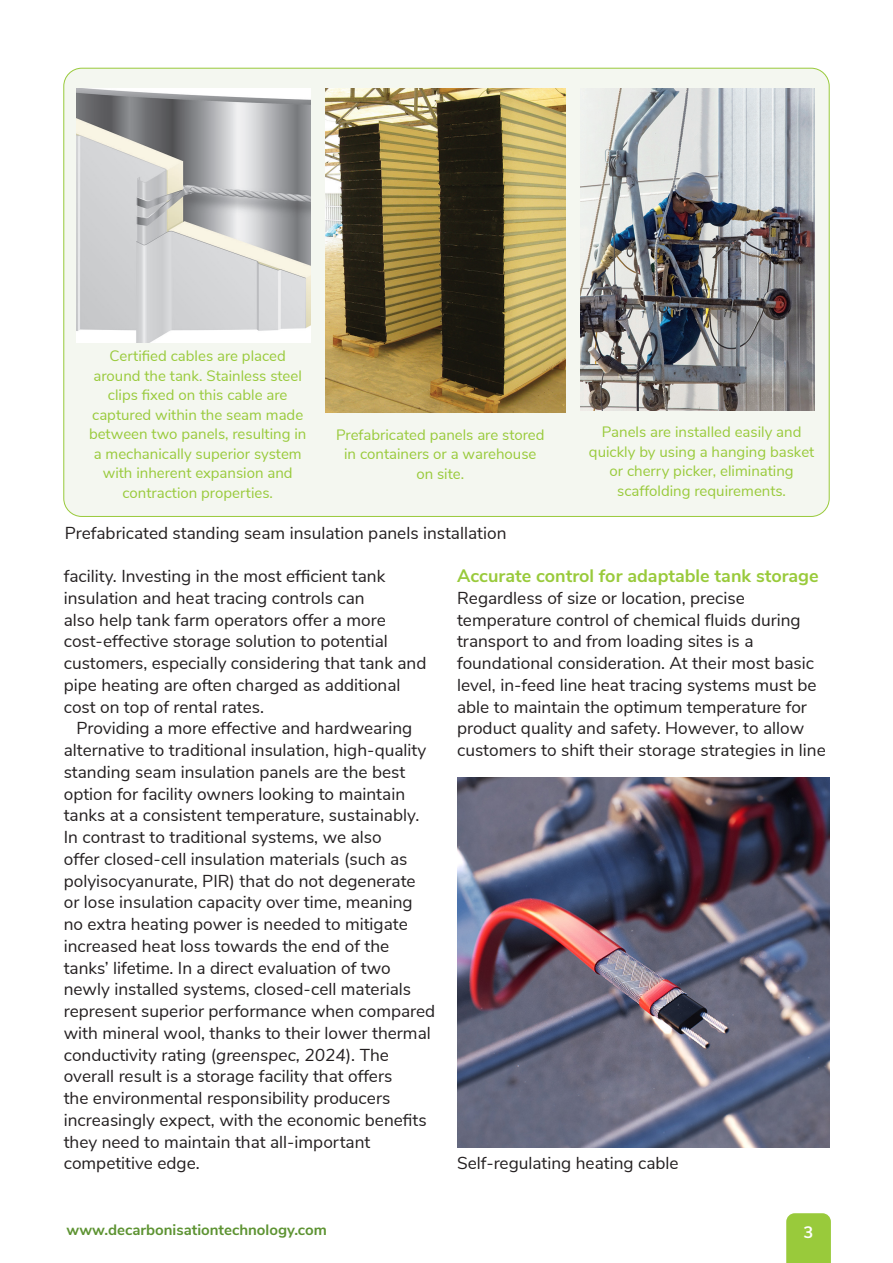
<style>
.page{position:relative;width:893px;height:1263px;background:#fff}
.page>*{position:absolute;margin:0;border:0;box-sizing:border-box;transform-origin:0 0}
.green_crosshead{font:700 18px "Nunito Sans";color:#99ca3b}
.body_copy{font:17.25px/21.8px "Nunito Sans";color:#231f20}
.t1{font:700 16.5px "Nunito Sans";color:#fff}
.body_copy-2{font:15px/19.5px "Nunito Sans";color:#99ca3b;text-align:center}
.t2{font:700 15px "Nunito Sans";color:#5d9332}
.s1{font-style:italic}
</style>
<div class="page">
<div style="left:64px;top:68px;width:765px;height:448px;background:#f4f7f0;border-radius:18px"></div>
<svg style="left:786px;top:1213px;width:45px;height:50px;background:#9bcb40"></svg>
<img style="left:326px;top:88px;width:240px;height:324px">
<img style="left:77px;top:88px;width:233px;height:255px">
<img style="left:581px;top:88px;width:233px;height:323px">
<img style="left:457px;top:778px;width:373px;height:370px">
<p class="body_copy-2" style="left:89px;top:345px;width:219px">Certified cables are placed around the tank. Stainless steel clips fixed on this cable are captured within the seam made between two panels, resulting in a mechanically superior system with inherent expansion and contraction properties.</p>
<p class="body_copy-2" style="left:336px;top:424px;width:210px">Prefabricated panels are stored in containers or a warehouse on site.</p>
<p class="body_copy-2" style="left:589px;top:421px;width:227px">Panels are installed easily and quickly by using a hanging basket or cherry picker, eliminating scaffolding requirements.</p>
<p class="body_copy" style="left:65px;top:521px;width:443px">Prefabricated standing seam insulation panels installation</p>
<p class="body_copy" style="left:64px;top:564px;width:364px">facility. Investing in the most efficient tank insulation and heat tracing controls can<br>also help tank farm operators offer a more cost-effective storage solution to potential customers, especially considering that tank and pipe heating are often charged as additional cost on top of rental rates.</p>
<p class="body_copy" style="left:64px;top:716px;width:373px;text-indent:13px">Providing a more effective and hardwearing alternative to traditional insulation, high-quality standing seam insulation panels are the best option for facility owners looking to maintain tanks at a consistent temperature, sustainably.<br>In contrast to traditional systems, we also<br>offer closed-cell insulation materials (such as polyisocyanurate, PIR) that do not degenerate or lose insulation capacity over time, meaning no extra heating power is needed to mitigate increased heat loss towards the end of the tanks’ lifetime. In a direct evaluation of two newly installed systems, closed-cell materials represent superior performance when compared with mineral wool, thanks to their lower thermal conductivity rating (<span class="s1">greenspec, 2024</span>). The overall result is a storage facility that offers<br>the environmental responsibility producers increasingly expect, with the economic benefits they need to maintain that all-important competitive edge.</p>
<p class="green_crosshead" style="left:457px;top:563px;width:363px">Accurate control for adaptable tank storage</p>
<p class="body_copy" style="left:457px;top:586px;width:370px">Regardless of size or location, precise temperature control of chemical fluids during transport to and from loading sites is a foundational consideration. At their most basic level, in-feed line heat tracing systems must be able to maintain the optimum temperature for product quality and safety. However, to allow customers to shift their storage strategies in line</p>
<p class="body_copy" style="left:457px;top:1151px;width:223px">Self-regulating heating cable</p>
<p class="t2" style="left:67px;top:1218px;width:262px">www.decarbonisationtechnology.com</p>
<p class="t1" style="left:804px;top:1220px;width:11px">3</p>
</div>
